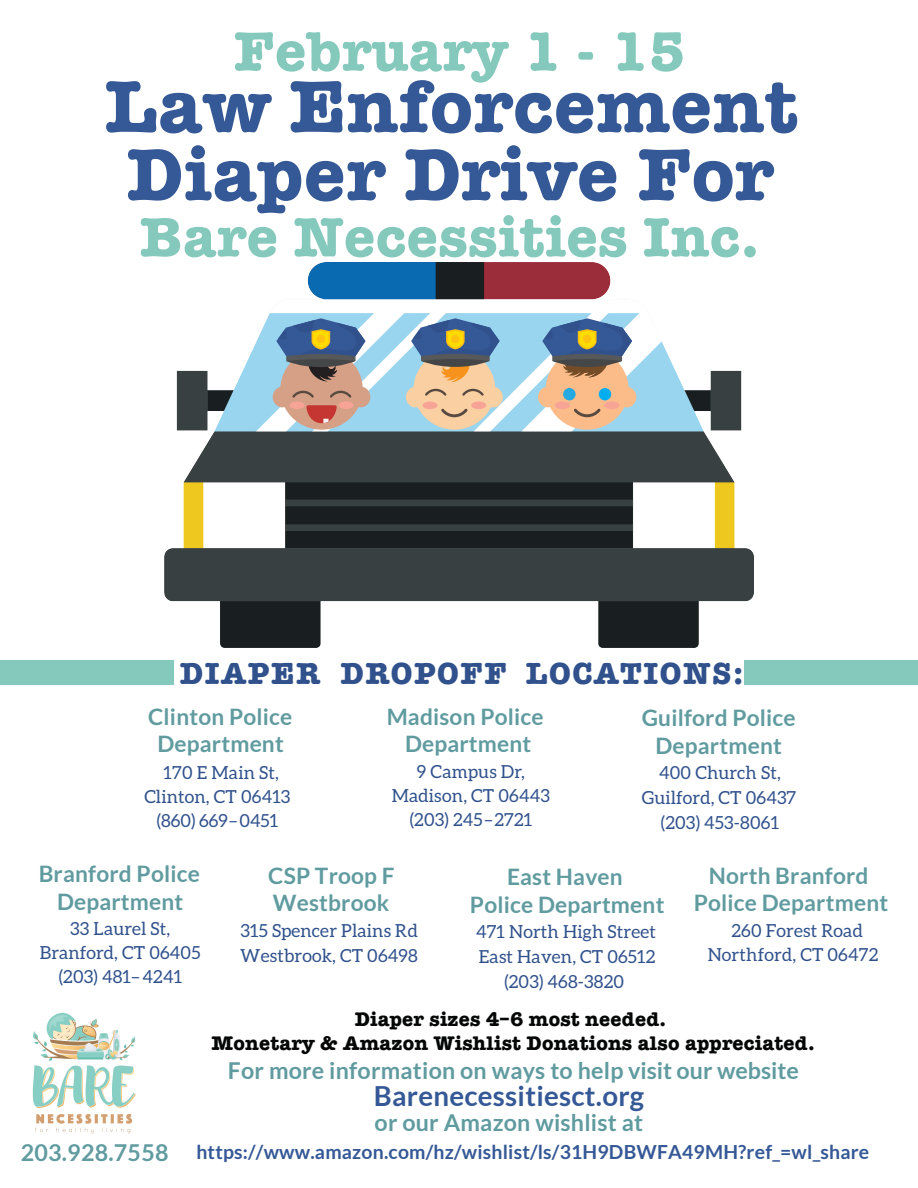
<style>
.page{position:relative;width:918px;height:1188px;background:#fff}
.page>*{position:absolute;margin:0;border:0;box-sizing:border-box;transform-origin:0 0}
.t1{font:700 76.05px/68.1px "American Typewriter";letter-spacing:.01em;color:#355896}
.t2{font:700 57.3px "American Typewriter";letter-spacing:.01em;color:#85c9bc}
.t3{font:700 31.35px "American Typewriter";letter-spacing:.05em;color:#30518c}
.t4{font:700 27.6px "Lato";letter-spacing:.01em;color:#355896}
.t5{font:700 23.25px "Lato";letter-spacing:.01em;color:#609ba0}
.t6{font:700 22.65px/27.2px "Lato";letter-spacing:.01em;color:#609ba0;text-align:center}
.t7{font:700 20.4px/24.5px "American Typewriter";letter-spacing:.01em;color:#050706;text-align:center}
.t8{font:700 19.5px "Lato";letter-spacing:.01em;color:#355896}
.t9{font:18px/24px "Aleo";letter-spacing:.01em;color:#30518c;text-align:center}
</style>
<div class="page">
<img style="left:32px;top:1012px;width:104px;height:122px">
<img style="left:164px;top:263px;width:590px;height:385px">
<svg style="left:273px;top:318px;width:97px;height:112px;background:#9e9699"></svg>
<div style="left:317px;top:335px;width:8px;height:8px;background:#fec210;border-radius:50%"></div>
<svg style="left:538px;top:318px;width:98px;height:112px;background:#aea7a0"></svg>
<div style="left:583px;top:335px;width:8px;height:8px;background:#fec210;border-radius:50%"></div>
<svg style="left:406px;top:318px;width:97px;height:112px;background:#afada6"></svg>
<div style="left:451px;top:335px;width:9px;height:8px;background:#fec210;border-radius:50%"></div>
<div style="left:744px;top:660px;width:174px;height:25px;background:#85c9bc"></div>
<div style="left:0;top:660px;width:174px;height:25px;background:#85c9bc"></div>
<h2 class="t2" style="left:234px;top:2px;width:454px">February 1 - 15</h2>
<h1 class="t1" style="left:105px;top:69px;width:695px">Law Enforcement<br>Diaper Drive For</h1>
<h2 class="t2" style="left:140px;top:188px;width:621px">Bare Necessities Inc.</h2>
<h3 class="t3" style="left:180px;top:647px;width:565px">DIAPER DROPOFF LOCATIONS:</h3>
<p class="t6" style="left:148px;top:703px;width:146px">Clinton Police<br>Department</p>
<p class="t6" style="left:387px;top:703px;width:158px">Madison Police<br>Department</p>
<p class="t6" style="left:642px;top:704px;width:156px">Guilford Police<br>Department</p>
<p class="t9" style="left:144px;top:760px;width:148px">170 E Main St,<br>Clinton, CT 06413 (860) 669–0451</p>
<p class="t9" style="left:392px;top:759px;width:160px">9 Campus Dr,<br>Madison, CT 06443 (203) 245–2721</p>
<p class="t9" style="left:642px;top:760px;width:156px;line-height:24.9px">400 Church St,<br>Guilford, CT 06437 (203) 453-8061</p>
<p class="t6" style="left:39px;top:860px;width:163px">Branford Police<br>Department</p>
<p class="t9" style="left:40px;top:917px;width:162px">33 Laurel St,<br>Branford, CT 06405 (203) 481–4241</p>
<p class="t6" style="left:268px;top:862px;width:128px;text-align:left">CSP Troop F<br>Westbrook</p>
<p class="t9" style="left:240px;top:943px;width:179px">Westbrook, CT 06498</p>
<p class="t9" style="left:240px;top:918px;width:179px">315 Spencer Plains Rd</p>
<p class="t6" style="left:470px;top:863px;width:196px">East Haven<br>Police Department</p>
<p class="t9" style="left:476px;top:919px;width:181px;line-height:24.8px;text-align:left">471 North High Street<br>East Haven, CT 06512</p>
<p class="t9" style="left:504px;top:969px;width:121px">(203) 468-3820</p>
<p class="t6" style="left:694px;top:862px;width:196px">North Branford<br>Police Department</p>
<p class="t9" style="left:708px;top:918px;width:172px;line-height:24.8px">260 Forest Road<br>Northford, CT 06472</p>
<p class="t7" style="left:212px;top:1006px;width:605px">Diaper sizes 4–6 most needed.<br>Monetary &amp; Amazon Wishlist Donations also appreciated.</p>
<p class="t5" style="left:228px;top:1058px;width:573px">For more information on ways to help visit our website</p>
<h3 class="t4" style="left:374px;top:1080px;width:272px">Barenecessitiesct.org</h3>
<p class="t5" style="left:21px;top:1139px;width:149px">203.928.7558</p>
<p class="t5" style="left:375px;top:1109px;width:270px">or our Amazon wishlist at</p>
<p class="t8" style="left:196px;top:1140px;width:674px">https://www.amazon.com/hz/wishlist/ls/31H9DBWFA49MH?ref_=wl_share</p>
</div>
